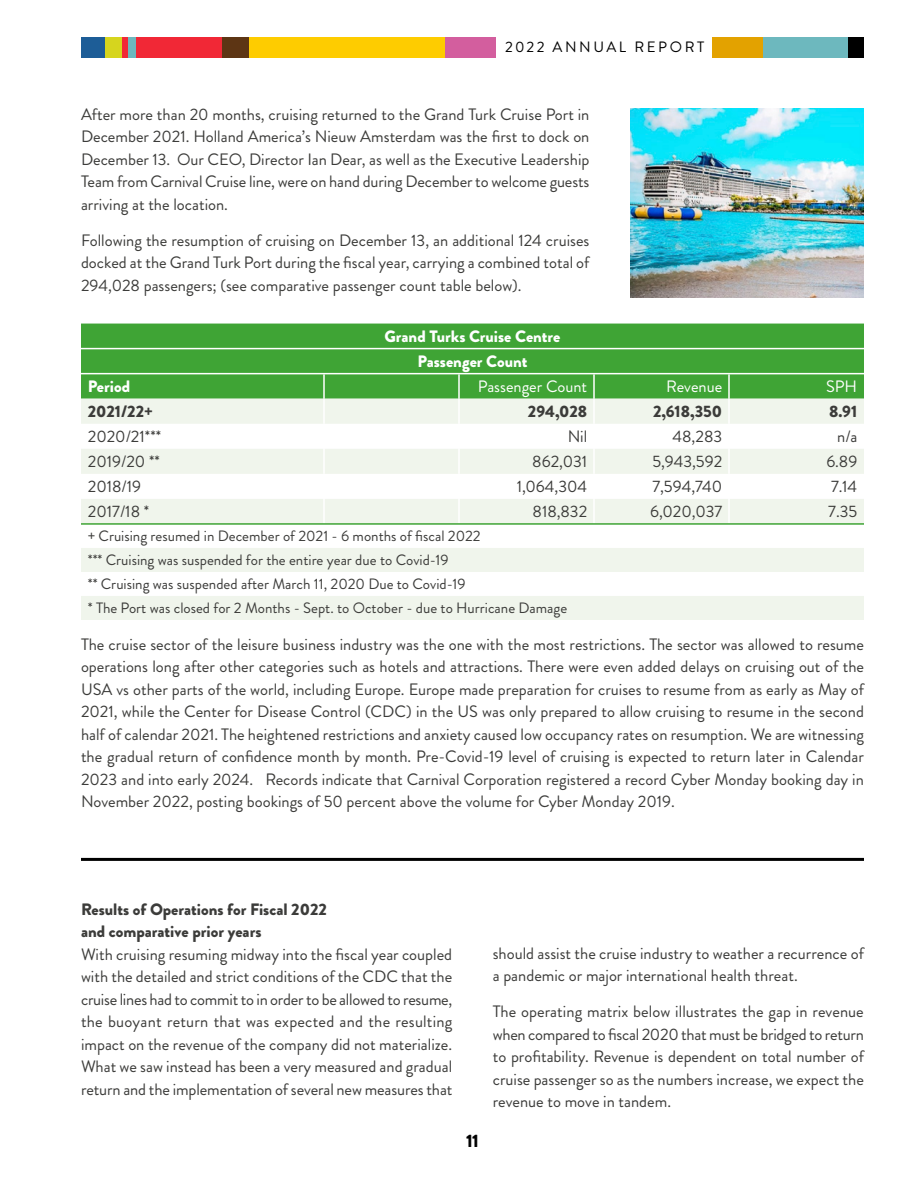
<style>
.page{position:relative;width:918px;height:1188px;background:#fff}
.page>*{position:absolute;margin:0;border:0;box-sizing:border-box;transform-origin:0 0}
.t1{font:900 18px "Brandon Grotesque";color:#000}
.t2{font:16.5px/22.5px "Brandon Grotesque";color:#3c3c3a;text-align:justify}
.t3{font:900 16.5px/22.5px "Brandon Grotesque";color:#3c3c3a}
.t4{font:900 16.5px/25px "Brandon Grotesque";color:#fff;text-align:center}
.t5{font:16.5px "Brandon Grotesque";color:#fff}
.t6{font:15px/24px "Brandon Grotesque";color:#3c3c3a}
.t7{font:15px "Brandon Grotesque";letter-spacing:.17em;color:#000}
</style>
<div class="page">
<div style="left:235px;top:37px;width:224px;height:20px;background:#fecc00"></div>
<div style="left:763px;top:37px;width:86px;height:20px;background:#6db8be"></div>
<div style="left:90px;top:37px;width:52px;height:20px;background:#d6d51e"></div>
<div style="left:81px;top:37px;width:23px;height:20px;background:#1d5d97"></div>
<div style="left:446px;top:37px;width:50px;height:20px;background:#d35e9e"></div>
<div style="left:849px;top:37px;width:15px;height:20px;background:#000"></div>
<div style="left:208px;top:37px;width:41px;height:20px;background:#5d3514"></div>
<div style="left:712px;top:37px;width:51px;height:20px;background:#e3a200"></div>
<div style="left:122px;top:37px;width:100px;height:20px;background:#f12836"></div>
<div style="left:129px;top:37px;width:7px;height:20px;background:#6db8be"></div>
<div style="left:81px;top:324px;width:783px;height:75px;background:#3fa435"></div>
<svg style="left:81px;top:399px;width:783px;height:221px;fill:#f0f5ec"></svg>
<hr style="left:323px;top:374px;width:2px;height:25px;background:#fff">
<hr style="left:458px;top:374px;width:2px;height:25px;background:#fff">
<hr style="left:593px;top:374px;width:2px;height:25px;background:#fff">
<hr style="left:728px;top:374px;width:2px;height:25px;background:#fff">
<hr style="left:323px;top:399px;width:2px;height:25px;background:#fff">
<hr style="left:458px;top:399px;width:2px;height:25px;background:#fff">
<hr style="left:593px;top:399px;width:2px;height:25px;background:#fff">
<hr style="left:728px;top:399px;width:2px;height:25px;background:#fff">
<hr style="left:323px;top:424px;width:2px;height:25px;background:#fff">
<hr style="left:458px;top:424px;width:2px;height:25px;background:#fff">
<hr style="left:593px;top:424px;width:2px;height:25px;background:#fff">
<hr style="left:728px;top:424px;width:2px;height:25px;background:#fff">
<hr style="left:323px;top:449px;width:2px;height:25px;background:#fff">
<hr style="left:458px;top:449px;width:2px;height:25px;background:#fff">
<hr style="left:593px;top:449px;width:2px;height:25px;background:#fff">
<hr style="left:728px;top:449px;width:2px;height:25px;background:#fff">
<hr style="left:323px;top:474px;width:2px;height:25px;background:#fff">
<hr style="left:458px;top:474px;width:2px;height:25px;background:#fff">
<hr style="left:593px;top:474px;width:2px;height:25px;background:#fff">
<hr style="left:728px;top:474px;width:2px;height:25px;background:#fff">
<hr style="left:323px;top:499px;width:2px;height:24px;background:#fff">
<hr style="left:458px;top:499px;width:2px;height:24px;background:#fff">
<hr style="left:593px;top:499px;width:2px;height:24px;background:#fff">
<hr style="left:728px;top:499px;width:2px;height:24px;background:#fff">
<hr style="left:81px;top:348px;width:243px;height:1px;background:#fff">
<hr style="left:324px;top:348px;width:135px;height:1px;background:#fff">
<hr style="left:459px;top:348px;width:135px;height:1px;background:#fff">
<hr style="left:594px;top:348px;width:135px;height:1px;background:#fff">
<hr style="left:729px;top:348px;width:135px;height:1px;background:#fff">
<hr style="left:81px;top:373px;width:243px;height:1px;background:#fff">
<hr style="left:324px;top:373px;width:135px;height:1px;background:#fff">
<hr style="left:459px;top:373px;width:135px;height:1px;background:#fff">
<hr style="left:594px;top:373px;width:135px;height:1px;background:#fff">
<hr style="left:729px;top:373px;width:135px;height:1px;background:#fff">
<hr style="left:81px;top:523px;width:243px;height:2px;background:#3fa435">
<hr style="left:324px;top:523px;width:135px;height:2px;background:#3fa435">
<hr style="left:459px;top:523px;width:135px;height:2px;background:#3fa435">
<hr style="left:594px;top:523px;width:135px;height:2px;background:#3fa435">
<hr style="left:729px;top:523px;width:135px;height:2px;background:#3fa435">
<img style="left:630px;top:108px;width:234px;height:190px">
<hr style="left:81px;top:858px;width:783px;height:3px;background:#000">
<p class="t7" style="left:505px;top:37px;width:201px">2022 ANNUAL REPORT</p>
<p class="t2" style="left:81px;top:103px;width:510px">After more than 20 months, cruising returned to the Grand Turk Cruise Port in December 2021. Holland America’s Nieuw Amsterdam was the first to dock on December 13. Our CEO, Director Ian Dear, as well as the Executive Leadership Team from Carnival Cruise line, were on hand during December to welcome guests arriving at the location.</p>
<p class="t2" style="left:81px;top:229px;width:510px">Following the resumption of cruising on December 13, an additional 124 cruises docked at the Grand Turk Port during the fiscal year, carrying a combined total of 294,028 passengers; (see comparative passenger count table below).</p>
<p class="t4" style="left:385px;top:324px;width:177px">Grand Turks Cruise Centre<br>Passenger Count</p>
<p class="t4" style="left:88px;top:374px;width:44px">Period</p>
<p class="t5" style="left:478px;top:375px;width:111px">Passenger Count</p>
<p class="t5" style="left:666px;top:375px;width:57px">Revenue</p>
<p class="t5" style="left:826px;top:375px;width:33px">SPH</p>
<p class="t3" style="left:88px;top:400px;width:67px">2021/22+</p>
<p class="t3" style="left:528px;top:400px;width:61px">294,028</p>
<p class="t3" style="left:653px;top:400px;width:71px">2,618,350</p>
<p class="t3" style="left:829px;top:400px;width:29px">8.91</p>
<p class="t2" style="left:88px;top:425px;width:75px">2020/21***</p>
<p class="t2" style="left:568px;top:425px;width:21px">Nil</p>
<p class="t2" style="left:673px;top:425px;width:51px">48,283</p>
<p class="t2" style="left:837px;top:425px;width:22px">n/a</p>
<p class="t2" style="left:88px;top:450px;width:74px">2019/20 **</p>
<p class="t2" style="left:532px;top:450px;width:57px">862,031</p>
<p class="t2" style="left:653px;top:450px;width:71px">5,943,592</p>
<p class="t2" style="left:826px;top:450px;width:32px">6.89</p>
<p class="t2" style="left:88px;top:475px;width:55px">2018/19</p>
<p class="t2" style="left:517px;top:475px;width:72px">1,064,304</p>
<p class="t2" style="left:652px;top:475px;width:71px">7,594,740</p>
<p class="t2" style="left:831px;top:475px;width:28px">7.14</p>
<p class="t2" style="left:88px;top:501px;width:63px">2017/18 *</p>
<p class="t2" style="left:533px;top:501px;width:56px">818,832</p>
<p class="t2" style="left:650px;top:501px;width:74px">6,020,037</p>
<p class="t2" style="left:828px;top:501px;width:31px">7.35</p>
<p class="t6" style="left:88px;top:524px;width:481px">+ Cruising resumed in December of 2021 - 6 months of fiscal 2022<br>*** Cruising was suspended for the entire year due to Covid-19<br>** Cruising was suspended after March 11, 2020 Due to Covid-19<br>* The Port was closed for 2 Months - Sept. to October - due to Hurricane Damage</p>
<p class="t2" style="left:81px;top:633px;width:785px">The cruise sector of the leisure business industry was the one with the most restrictions. The sector was allowed to resume operations long after other categories such as hotels and attractions. There were even added delays on cruising out of the USA vs other parts of the world, including Europe. Europe made preparation for cruises to resume from as early as May of 2021, while the Center for Disease Control (CDC) in the US was only prepared to allow cruising to resume in the second half of calendar 2021. The heightened restrictions and anxiety caused low occupancy rates on resumption. We are witnessing the gradual return of confidence month by month. Pre-Covid-19 level of cruising is expected to return later in Calendar 2023 and into early 2024. Records indicate that Carnival Corporation registered a record Cyber Monday booking day in November 2022, posting bookings of 50 percent above the volume for Cyber Monday 2019.</p>
<p class="t3" style="left:81px;top:898px;width:247px">Results of Operations for Fiscal 2022 and comparative prior years</p>
<p class="t2" style="left:81px;top:943px;width:373px">With cruising resuming midway into the fiscal year coupled with the detailed and strict conditions of the CDC that the cruise lines had to commit to in order to be allowed to resume, the buoyant return that was expected and the resulting impact on the revenue of the company did not materialize.<br>What we saw instead has been a very measured and gradual return and the implementation of several new measures that</p>
<p class="t2" style="left:493px;top:942px;width:373px">should assist the cruise industry to weather a recurrence of a pandemic or major international health threat.</p>
<p class="t2" style="left:493px;top:1000px;width:373px">The operating matrix below illustrates the gap in revenue when compared to fiscal 2020 that must be bridged to return to profitability. Revenue is dependent on total number of cruise passenger so as the numbers increase, we expect the revenue to move in tandem.</p>
<p class="t1" style="left:466px;top:1128px;width:14px">11</p>
</div>
